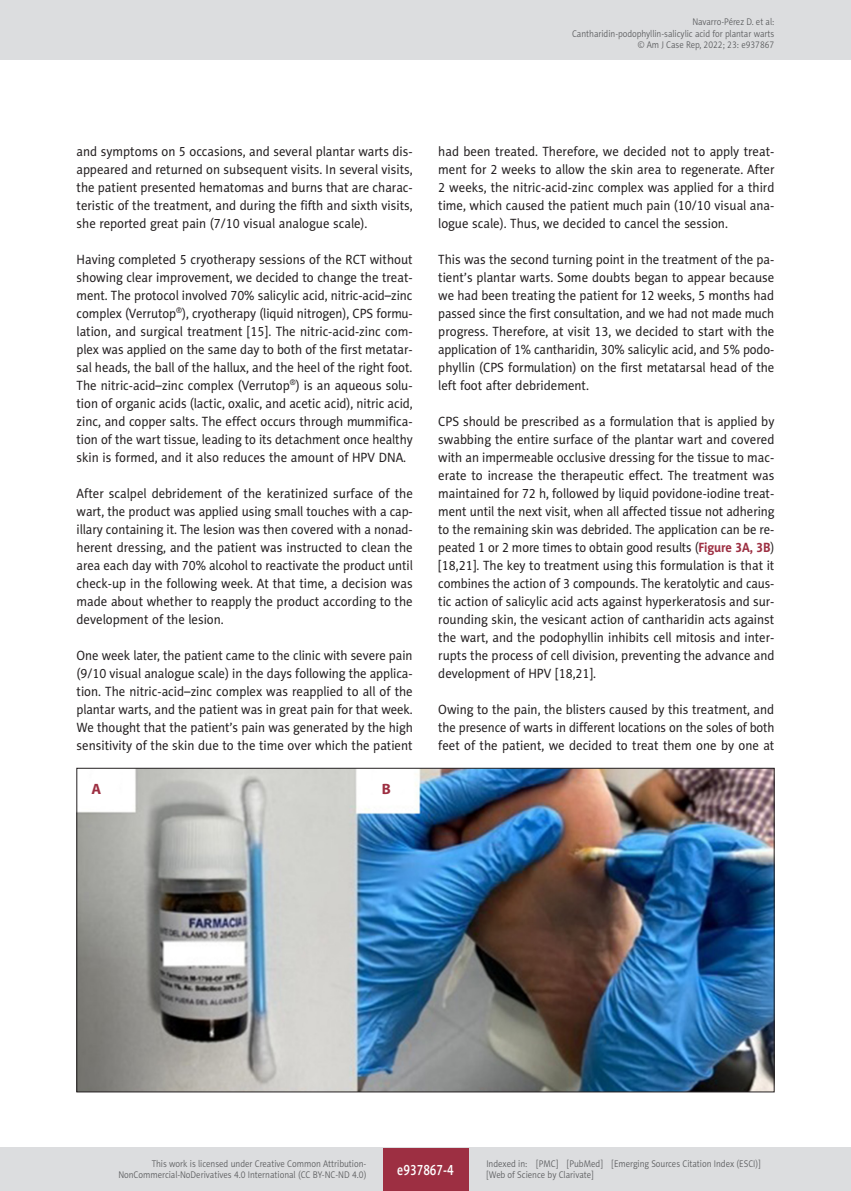
<style>
.page{position:relative;width:851px;height:1191px;background:#fff}
.page>*{position:absolute;margin:0;border:0;box-sizing:border-box;transform-origin:0 0}
.t1{font:15px "Naomi Sans EFN Medium";color:#fff;scale:.8 1}
.t2{font:700 15px "Myriad Pro";color:#9d2f42}
.AJCR_Body{font:13.5px/18px "Naomi Sans EFN";color:#231f20;text-align:justify;scale:.95 1}
.AJCR_Body-2{font:13.5px/18px "Naomi Sans EFN";color:#231f20;text-align:justify;scale:.94 1}
.t3{font:9.75px/11.2px "Naomi Sans EFN Light";color:#57585a;text-align:right;scale:.9 1}
.s1{font-weight:700;color:#9d2f42}
</style>
<div class="page">
<img style="left:79px;top:770px;width:693px;height:320px">
<div style="left:0;top:0;width:850px;height:60px;background:#dcdddf"></div>
<hr style="left:850px;top:0;width:1px;height:60px;background:#dcdddf">
<div style="left:0;top:1148px;width:850px;height:43px;background:#dcdddf"></div>
<div style="left:383px;top:1147px;width:85px;height:43px;background:#9d2f42"></div>
<p class="t3" style="left:572px;top:16px;width:226px">Navarro-Pérez D. et al:<br>Cantharidin-podophyllin-salicylic acid for plantar warts © Am J Case Rep, 2022; 23: e937867</p>
<p class="AJCR_Body" style="left:77px;top:142px;width:355px">and symptoms on 5 occasions, and several plantar warts dis&shy;appeared and returned on subsequent visits. In several visits, the patient presented hematomas and burns that are charac&shy;teristic of the treatment, and during the fifth and sixth visits, she reported great pain (7/10 visual analogue scale).</p>
<p class="AJCR_Body" style="left:77px;top:250px;width:355px">Having completed 5 cryotherapy sessions of the RCT without showing clear improvement, we decided to change the treat&shy;ment. The protocol involved 70% salicylic acid, nitric-acid–zinc complex (Verrutop<sup>®</sup>), cryotherapy (liquid nitrogen), CPS formu&shy;lation, and surgical treatment [15]. The nitric-acid-zinc com&shy;plex was applied on the same day to both of the first metatar&shy;sal heads, the ball of the hallux, and the heel of the right foot.<br>The nitric-acid–zinc complex (Verrutop<sup>®</sup>) is an aqueous solu&shy;tion of organic acids (lactic, oxalic, and acetic acid), nitric acid, zinc, and copper salts. The effect occurs through mummifica&shy;tion of the wart tissue, leading to its detachment once healthy skin is formed, and it also reduces the amount of HPV DNA.</p>
<p class="AJCR_Body" style="left:77px;top:484px;width:355px">After scalpel debridement of the keratinized surface of the wart, the product was applied using small touches with a cap&shy;illary containing it. The lesion was then covered with a nonad&shy;herent dressing, and the patient was instructed to clean the area each day with 70% alcohol to reactivate the product until check-up in the following week. At that time, a decision was made about whether to reapply the product according to the development of the lesion.</p>
<p class="AJCR_Body-2" style="left:77px;top:646px;width:359px">One week later, the patient came to the clinic with severe pain (9/10 visual analogue scale) in the days following the applica&shy;tion. The nitric-acid–zinc complex was reapplied to all of the plantar warts, and the patient was in great pain for that week.<br>We thought that the patient’s pain was generated by the high sensitivity of the skin due to the time over which the patient</p>
<p class="t2" style="left:91px;top:779px;width:11px">A</p>
<p class="t2" style="left:381px;top:779px;width:11px">B</p>
<p class="AJCR_Body" style="left:438px;top:142px;width:355px">had been treated. Therefore, we decided not to apply treat&shy;ment for 2 weeks to allow the skin area to regenerate. After 2 weeks, the nitric-acid-zinc complex was applied for a third time, which caused the patient much pain (10/10 visual ana&shy;logue scale). Thus, we decided to cancel the session.</p>
<p class="AJCR_Body" style="left:438px;top:250px;width:355px">This was the second turning point in the treatment of the pa&shy;tient’s plantar warts. Some doubts began to appear because we had been treating the patient for 12 weeks, 5 months had passed since the first consultation, and we had not made much progress. Therefore, at visit 13, we decided to start with the application of 1% cantharidin, 30% salicylic acid, and 5% podo&shy;phyllin (CPS formulation) on the first metatarsal head of the left foot after debridement.</p>
<p class="AJCR_Body" style="left:438px;top:412px;width:355px">CPS should be prescribed as a formulation that is applied by swabbing the entire surface of the plantar wart and covered with an impermeable occlusive dressing for the tissue to mac&shy;erate to increase the therapeutic effect. The treatment was maintained for 72 h, followed by liquid povidone-iodine treat&shy;ment until the next visit, when all affected tissue not adhering to the remaining skin was debrided. The application can be re&shy;peated 1 or 2 more times to obtain good results (<span class="s1">Figure 3A, 3B</span>) [18,21]. The key to treatment using this formulation is that it combines the action of 3 compounds. The keratolytic and caus&shy;tic action of salicylic acid acts against hyperkeratosis and sur&shy;rounding skin, the vesicant action of cantharidin acts against the wart, and the podophyllin inhibits cell mitosis and inter&shy;rupts the process of cell division, preventing the advance and development of HPV [18,21].</p>
<p class="AJCR_Body" style="left:438px;top:700px;width:355px">Owing to the pain, the blisters caused by this treatment, and the presence of warts in different locations on the soles of both feet of the patient, we decided to treat them one by one at</p>
<p class="t3" style="left:118px;top:1158px;width:277px">This work is licensed under Creative Common Attribution-<br>NonCommercial-NoDerivatives 4.0 International (CC BY-NC-ND 4.0)</p>
<p class="t1" style="left:397px;top:1160px;width:72px">e937867-4</p>
<p class="t3" style="left:486px;top:1158px;width:306px;text-align:left">Indexed in: [PMC] [PubMed] [Emerging Sources Citation Index (ESCI)] [Web of Science by Clarivate]</p>
</div>
